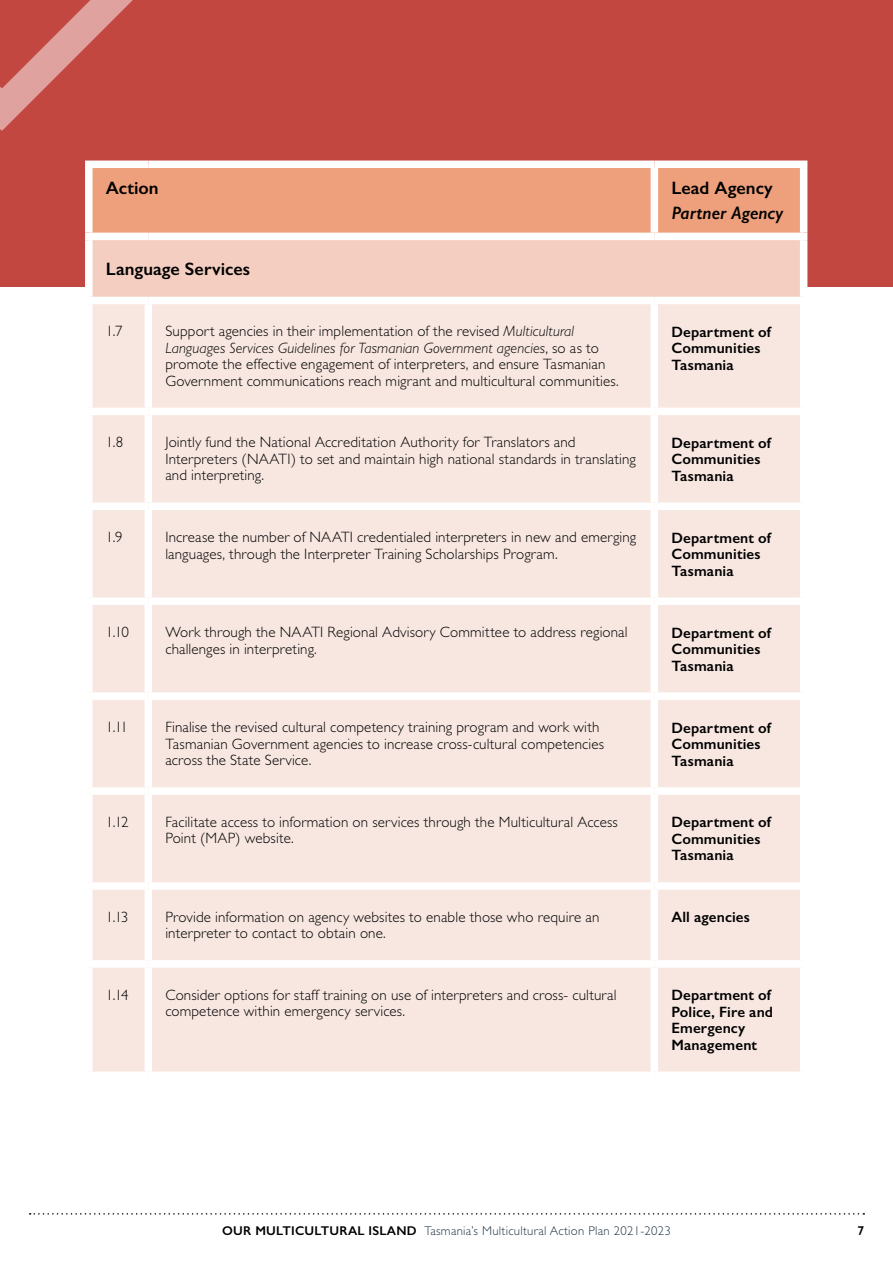
<style>
.page{position:relative;width:893px;height:1263px;background:#fff}
.page>*{position:absolute;margin:0;border:0;box-sizing:border-box;transform-origin:0 0}
.t1{font:600 18px "Gill Sans";letter-spacing:.005em;color:#000}
.t2{font:italic 600 18px "Gill Sans";letter-spacing:-.005em;color:#000}
.t3{font:300 15px/16.5px "Gill Sans";letter-spacing:.01em;color:#000}
.t4{font:600 15px/16.5px "Gill Sans";letter-spacing:.01em;color:#000}
.t5{font:300 12.75px "Gill Sans";letter-spacing:.02em;color:#233746}
.t6{font:600 12.75px "Gill Sans";color:#000}
.s1{font-style:italic}
.s2{font-weight:600;color:#000}
</style>
<div class="page">
<svg style="left:30px;top:1213px;width:834px;height:1px"></svg>
<div style="left:0;top:0;width:893px;height:287px;background:#c24740"></div>
<svg style="left:0;top:0;width:133px;height:131px"></svg>
<div style="left:89px;top:164px;width:565px;height:72px;background:#eea07c"></div>
<div style="left:654px;top:164px;width:150px;height:72px;background:#eea07c"></div>
<div style="left:89px;top:236px;width:715px;height:64px;background:#f4cfc1"></div>
<div style="left:93px;top:304px;width:707px;height:767px;background:#f8e7e1"></div>
<div style="left:85px;top:161px;width:63px;height:7px;background:#fff"></div>
<div style="left:85px;top:168px;width:8px;height:65px;background:#fff"></div>
<div style="left:148px;top:161px;width:506px;height:7px;background:#fff"></div>
<div style="left:654px;top:161px;width:153px;height:7px;background:#fff"></div>
<div style="left:651px;top:168px;width:7px;height:65px;background:#fff"></div>
<div style="left:800px;top:168px;width:7px;height:65px;background:#fff"></div>
<div style="left:85px;top:233px;width:63px;height:7px;background:#fff"></div>
<div style="left:85px;top:240px;width:8px;height:57px;background:#fff"></div>
<div style="left:148px;top:233px;width:506px;height:7px;background:#fff"></div>
<div style="left:654px;top:233px;width:153px;height:7px;background:#fff"></div>
<div style="left:800px;top:240px;width:7px;height:57px;background:#fff"></div>
<div style="left:85px;top:297px;width:63px;height:7px;background:#fff"></div>
<div style="left:148px;top:297px;width:506px;height:7px;background:#fff"></div>
<div style="left:145px;top:304px;width:7px;height:104px;background:#fff"></div>
<div style="left:654px;top:297px;width:153px;height:7px;background:#fff"></div>
<div style="left:651px;top:304px;width:7px;height:104px;background:#fff"></div>
<div style="left:85px;top:408px;width:63px;height:7px;background:#fff"></div>
<div style="left:148px;top:408px;width:506px;height:7px;background:#fff"></div>
<div style="left:145px;top:415px;width:7px;height:87px;background:#fff"></div>
<div style="left:654px;top:408px;width:153px;height:7px;background:#fff"></div>
<div style="left:651px;top:415px;width:7px;height:87px;background:#fff"></div>
<div style="left:85px;top:502px;width:63px;height:8px;background:#fff"></div>
<div style="left:148px;top:502px;width:506px;height:8px;background:#fff"></div>
<div style="left:145px;top:510px;width:7px;height:87px;background:#fff"></div>
<div style="left:654px;top:502px;width:153px;height:8px;background:#fff"></div>
<div style="left:651px;top:510px;width:7px;height:87px;background:#fff"></div>
<div style="left:85px;top:597px;width:63px;height:8px;background:#fff"></div>
<div style="left:148px;top:597px;width:506px;height:8px;background:#fff"></div>
<div style="left:145px;top:605px;width:7px;height:87px;background:#fff"></div>
<div style="left:654px;top:597px;width:153px;height:8px;background:#fff"></div>
<div style="left:651px;top:605px;width:7px;height:87px;background:#fff"></div>
<div style="left:85px;top:692px;width:63px;height:8px;background:#fff"></div>
<div style="left:148px;top:692px;width:506px;height:8px;background:#fff"></div>
<div style="left:145px;top:700px;width:7px;height:87px;background:#fff"></div>
<div style="left:654px;top:692px;width:153px;height:8px;background:#fff"></div>
<div style="left:651px;top:700px;width:7px;height:87px;background:#fff"></div>
<div style="left:85px;top:787px;width:63px;height:8px;background:#fff"></div>
<div style="left:148px;top:787px;width:506px;height:8px;background:#fff"></div>
<div style="left:145px;top:795px;width:7px;height:87px;background:#fff"></div>
<div style="left:654px;top:787px;width:153px;height:8px;background:#fff"></div>
<div style="left:651px;top:795px;width:7px;height:87px;background:#fff"></div>
<div style="left:85px;top:882px;width:63px;height:8px;background:#fff"></div>
<div style="left:148px;top:882px;width:506px;height:8px;background:#fff"></div>
<div style="left:145px;top:890px;width:7px;height:70px;background:#fff"></div>
<div style="left:654px;top:882px;width:153px;height:8px;background:#fff"></div>
<div style="left:651px;top:890px;width:7px;height:70px;background:#fff"></div>
<div style="left:85px;top:960px;width:63px;height:8px;background:#fff"></div>
<div style="left:148px;top:960px;width:506px;height:8px;background:#fff"></div>
<div style="left:145px;top:968px;width:7px;height:103px;background:#fff"></div>
<div style="left:654px;top:960px;width:153px;height:8px;background:#fff"></div>
<div style="left:651px;top:968px;width:7px;height:103px;background:#fff"></div>
<p class="t1" style="left:106px;top:177px;width:54px">Action</p>
<p class="t1" style="left:671px;top:177px;width:103px">Lead Agency</p>
<p class="t2" style="left:671px;top:202px;width:114px">Partner Agency</p>
<p class="t1" style="left:106px;top:258px;width:146px">Language Services</p>
<p class="t3" style="left:106px;top:323px;width:19px">1.7</p>
<p class="t3" style="left:165px;top:323px;width:455px">Support agencies in their implementation of the revised <span class="s1">Multicultural Languages Services Guidelines for Tasmanian Government agencies</span>, so as to promote the effective engagement of interpreters, and ensure Tasmanian Government communications reach migrant and multicultural communities.</p>
<p class="t4" style="left:671px;top:323px;width:101px">Department of<br>Communities<br>Tasmania</p>
<p class="t3" style="left:106px;top:434px;width:19px">1.8</p>
<p class="t3" style="left:165px;top:434px;width:472px">Jointly fund the National Accreditation Authority for Translators and<br>Interpreters (NAATI) to set and maintain high national standards in translating and interpreting.</p>
<p class="t4" style="left:671px;top:434px;width:101px">Department of<br>Communities<br>Tasmania</p>
<p class="t3" style="left:106px;top:529px;width:18px">1.9</p>
<p class="t3" style="left:165px;top:529px;width:472px">Increase the number of NAATI credentialed interpreters in new and emerging languages, through the Interpreter Training Scholarships Program.</p>
<p class="t4" style="left:671px;top:529px;width:101px">Department of<br>Communities<br>Tasmania</p>
<p class="t3" style="left:106px;top:624px;width:25px">1.10</p>
<p class="t3" style="left:165px;top:624px;width:464px">Work through the NAATI Regional Advisory Committee to address regional challenges in interpreting.</p>
<p class="t4" style="left:671px;top:624px;width:101px">Department of<br>Communities<br>Tasmania</p>
<p class="t3" style="left:106px;top:719px;width:24px">1.11</p>
<p class="t3" style="left:165px;top:719px;width:440px">Finalise the revised cultural competency training program and work with<br>Tasmanian Government agencies to increase cross-cultural competencies across the State Service.</p>
<p class="t4" style="left:671px;top:719px;width:101px">Department of<br>Communities<br>Tasmania</p>
<p class="t3" style="left:106px;top:814px;width:24px">1.12</p>
<p class="t3" style="left:165px;top:814px;width:454px">Facilitate access to information on services through the Multicultural Access<br>Point (MAP) website.</p>
<p class="t4" style="left:671px;top:814px;width:101px">Department of<br>Communities<br>Tasmania</p>
<p class="t3" style="left:106px;top:908px;width:24px">1.13</p>
<p class="t3" style="left:165px;top:908px;width:436px">Provide information on agency websites to enable those who require an interpreter to contact to obtain one.</p>
<p class="t4" style="left:671px;top:909px;width:80px">All agencies</p>
<p class="t3" style="left:106px;top:986px;width:25px">1.14</p>
<p class="t3" style="left:165px;top:986px;width:453px">Consider options for staff training on use of interpreters and cross- cultural competence within emergency services.</p>
<p class="t4" style="left:671px;top:987px;width:103px">Department of<br>Police, Fire and<br>Emergency<br>Management</p>
<p class="t5" style="left:222px;top:1224px;width:450px"><span class="s2">OUR MULTICULTURAL ISLAND</span> Tasmania’s Multicultural Action Plan 2021-2023</p>
<p class="t6" style="left:857px;top:1223px;width:8px">7</p>
</div>
